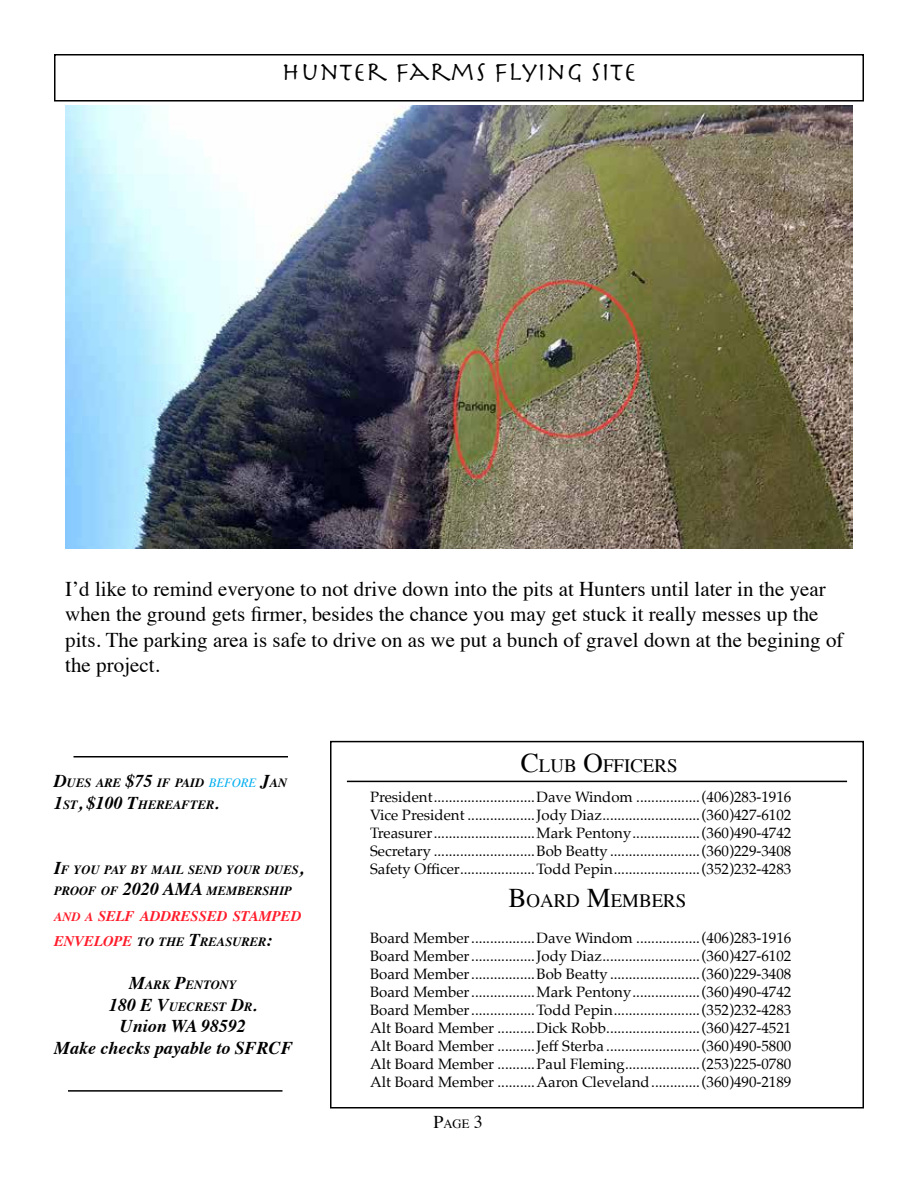
<style>
.page{position:relative;width:918px;height:1188px;background:#fff}
.page>*{position:absolute;margin:0;border:0;box-sizing:border-box;transform-origin:0 0}
.t1{font:27px "Herculanum";color:#000}
.t2{font:21px/25.2px "Times";color:#000}
.t3{font:18.9px "Times";color:#000}
.t4{font:italic 700 18px/21.6px "Times";color:#000}
.t5{font:15px/18px "Palatino";color:#000;text-align:justify}
.t6{font:italic 700 14.7px "Times";color:#ff1c2a}
.t7{font:italic 700 12.6px/21.6px "Times";color:#000}
.t8{font:12.6px "Times";color:#000}
.s1{font-size:18px}
.s2{font-weight:400;color:#00aeef}
.s3{font-size:12.6px}
.s4{font-size:14.7px;color:#ff1c2a}
.s5{font-size:27px}
</style>
<div class="page">
<div style="left:330px;top:741px;width:534px;height:367px;border:2px solid #000"></div>
<hr style="left:347px;top:781px;width:500px;height:1px;background:#000">
<hr style="left:74px;top:756px;width:214px;height:2px;background:#000">
<hr style="left:68px;top:1090px;width:214px;height:2px;background:#000">
<div style="left:54px;top:54px;width:810px;height:48px;border:2px solid #000"></div>
<img style="left:65px;top:106px;width:788px;height:443px">
<h1 class="t1" style="left:281px;top:55px;width:357px">HUNTER FARMS FLYING SITE</h1>
<p class="t2" style="left:65px;top:575px;width:780px">I’d like to remind everyone to not drive down into the pits at Hunters until later in the year when the ground gets firmer, besides the chance you may get stuck it really messes up the pits. The parking area is safe to drive on as we put a bunch of gravel down at the begining of the project.</p>
<p class="t7" style="left:54px;top:771px;width:235px"><span class="s1">D</span>UES ARE <span class="s1">$75</span> IF PAID <span class="s2">BEFORE</span> <span class="s1">J</span>AN<br><span class="s1">1</span>ST<span class="s1">, $100 T</span>HEREAFTER<span class="s1">.</span></p>
<p class="t7" style="left:54px;top:858px;width:251px"><span class="s1">I</span>F YOU PAY BY MAIL SEND YOUR DUES<span class="s1">,<br></span>PROOF OF <span class="s1">2020 AMA</span></p>
<p class="t7" style="left:207px;top:879px;width:87px">MEMBERSHIP</p>
<p class="t6" style="left:54px;top:902px;width:249px"><span class="s3">AND A</span> SELF ADDRESSED STAMPED</p>
<p class="t7" style="left:54px;top:930px;width:220px"><span class="s4">ENVELOPE</span> TO THE <span class="s1">T</span>REASURER<span class="s1">:</span></p>
<p class="t7" style="left:109px;top:973px;width:149px;text-align:center"><span class="s1">M</span>ARK <span class="s1">P</span>ENTONY<br><span class="s1">180 E V</span>UECREST <span class="s1">D</span>R<span class="s1">.</span></p>
<p class="t4" style="left:54px;top:1014px;width:241px;text-indent:66px">Union WA 98592<br>Make checks payable to SFRCF</p>
<p class="t3" style="left:521px;top:748px;width:158px"><span class="s5">C</span>LUB <span class="s5">O</span>FFICERS</p>
<p class="t5" style="left:370px;top:788px;width:423px">President...........................Dave Windom .................(406)283-1916<br>Vice President ..................Jody Diaz..........................(360)427-6102<br>Treasurer...........................Mark Pentony..................(360)490-4742<br>Secretary ...........................Bob Beatty ........................(360)229-3408<br>Safety Officer....................Todd Pepin.......................(352)232-4283</p>
<p class="t3" style="left:508px;top:883px;width:179px"><span class="s5">B</span>OARD <span class="s5">M</span>EMB ERS</p>
<p class="t5" style="left:370px;top:929px;width:423px">Board Member.................Dave Windom .................(406)283-1916<br>Board Member.................Jody Diaz..........................(360)427-6102<br>Board Member.................Bob Beatty ........................(360)229-3408<br>Board Member.................Mark Pentony..................(360)490-4742<br>Board Member.................Todd Pepin.......................(352)232-4283<br>Alt Board Member ..........Dick Robb.........................(360)427-4521<br>Alt Board Member ..........Jeff Sterba .........................(360)490-5800<br>Alt Board Member ..........Paul Fleming....................(253)225-0780<br>Alt Board Member ..........Aaron Cleveland.............(360)490-2189</p>
<p class="t8" style="left:434px;top:1112px;width:51px"><span class="s1">P</span>AGE <span class="s1">3</span></p>
</div>
